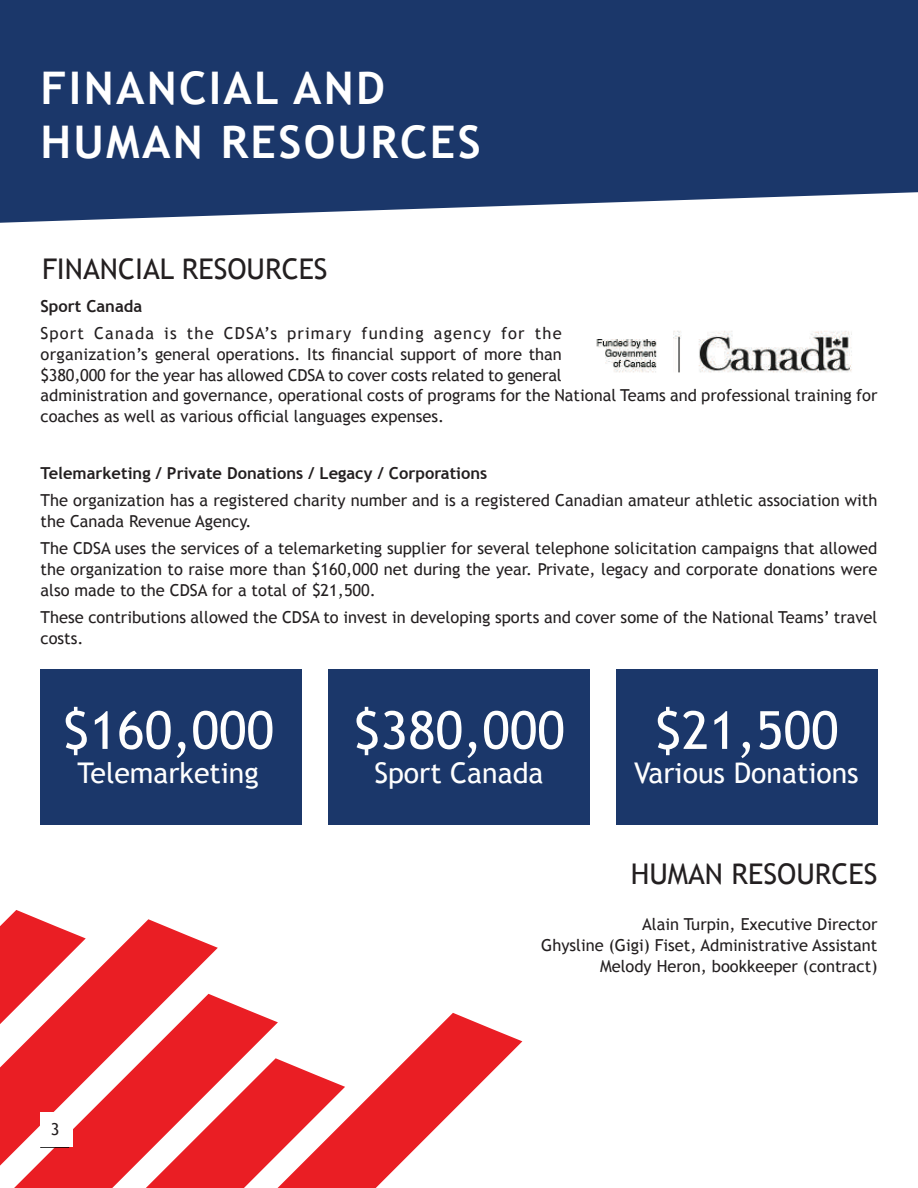
<style>
.page{position:relative;width:918px;height:1188px;background:#fff}
.page>*{position:absolute;margin:0;border:0;box-sizing:border-box;transform-origin:0 0}
.t1{font:52.5px "Trebuchet MS";color:#fefefe}
.t2{font:700 45px/54px "Trebuchet MS";letter-spacing:.05em;color:#fff}
.t3{font:28.5px "Trebuchet MS";color:#fefefe}
.t4{font:28.5px "Trebuchet MS";color:#231f20}
.t5{font:16.5px/21px "Trebuchet MS";color:#231f20}
.t6{font:700 16.5px "Trebuchet MS";color:#231f20}
.t7{font:13.5px "Myriad Pro";color:#231f20}
</style>
<div class="page">
<hr style="left:917px;top:335px;width:1px;height:235px;background:#000">
<svg style="left:86px;top:919px;width:132px;height:75px;fill:#ea1e24"></svg>
<svg style="left:86px;top:994px;width:169px;height:19px;fill:#ea1e24"></svg>
<svg style="left:86px;top:1013px;width:436px;height:175px;fill:#ea1e24"></svg>
<svg style="left:0;top:910px;width:86px;height:278px"></svg>
<div style="left:0;top:0;width:918px;height:223px;background:#1b376a"></div>
<div style="left:40px;top:669px;width:262px;height:155px;background:#1b376a"></div>
<div style="left:328px;top:669px;width:262px;height:155px;background:#1b376a"></div>
<div style="left:616px;top:669px;width:262px;height:155px;background:#1b376a"></div>
<hr style="left:917px;top:684px;width:1px;height:234px;background:#000">
<img style="left:596px;top:331px;width:256px;height:42px">
<div style="left:40px;top:1112px;width:33px;height:35px;background:#fff"></div>
<h2 class="t2" style="left:40px;top:60px;width:442px">FINANCIAL AND<br>HUMAN RESOURCES</h2>
<h3 class="t4" style="left:42px;top:252px;width:287px">FINANCIAL RESOURCES</h3>
<p class="t6" style="left:40px;top:296px;width:103px">Sport Canada</p>
<p class="t5" style="left:40px;top:322px;width:523px;text-align:justify">Sport Canada is the CDSA’s primary funding agency for the organization’s general operations. Its financial support of more than $380,000 for the year has allowed CDSA to cover costs related to general</p>
<p class="t5" style="left:40px;top:384px;width:839px">administration and governance, operational costs of programs for the National Teams and professional training for coaches as well as various official languages expenses.</p>
<p class="t6" style="left:40px;top:463px;width:448px">Telemarketing / Private Donations / Legacy / Corporations</p>
<p class="t5" style="left:40px;top:489px;width:838px">The organization has a registered charity number and is a registered Canadian amateur athletic association with the Canada Revenue Agency.</p>
<p class="t5" style="left:40px;top:537px;width:838px;text-align:justify">The CDSA uses the services of a telemarketing supplier for several telephone solicitation campaigns that allowed the organization to raise more than $160,000 net during the year. Private, legacy and corporate donations were also made to the CDSA for a total of $21,500.</p>
<p class="t5" style="left:40px;top:606px;width:838px">These contributions allowed the CDSA to invest in developing sports and cover some of the National Teams’ travel costs.</p>
<h1 class="t1" style="left:62px;top:700px;width:213px">$160,000</h1>
<h3 class="t3" style="left:77px;top:756px;width:183px">Telemarketing</h3>
<p class="t5" style="left:51px;top:1119px;width:10px">3</p>
<p class="t7" style="left:51px;top:1126px;width:8px">6</p>
<h1 class="t1" style="left:353px;top:700px;width:213px">$380,000</h1>
<h3 class="t3" style="left:374px;top:756px;width:171px">Sport Canada</h3>
<h1 class="t1" style="left:654px;top:700px;width:186px">$21,500</h1>
<h3 class="t3" style="left:634px;top:756px;width:226px">Various Donations</h3>
<h3 class="t4" style="left:631px;top:858px;width:248px">HUMAN RESOURCES</h3>
<p class="t5" style="left:541px;top:914px;width:338px;text-align:right">Alain Turpin, Executive Director<br>Ghysline (Gigi) Fiset, Administrative Assistant<br>Melody Heron, bookkeeper (contract)</p>
</div>
